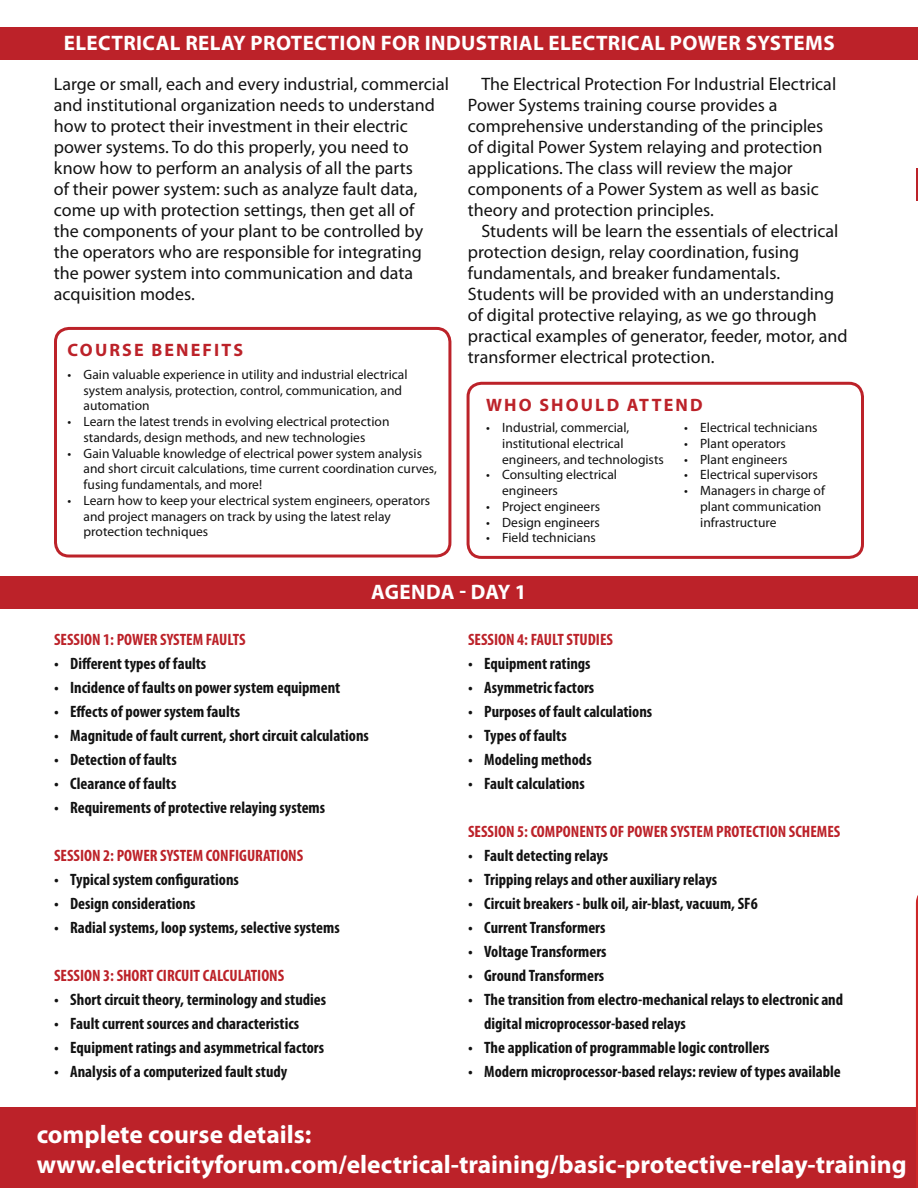
<style>
.page{position:relative;width:918px;height:1188px;background:#fff}
.page>*{position:absolute;margin:0;border:0;box-sizing:border-box;transform-origin:0 0}
.t1{font:700 25.5px/29.7px "Myriad Pro";color:#fff}
.t2{font:700 21px "Myriad Pro";letter-spacing:.02em;color:#fff}
.t3{font:18px/21px "Myriad Pro";color:#121212}
.t4{font:700 18px "Myriad Pro";letter-spacing:.12em;color:#bc2229}
.t5{font:700 condensed 16.5px/24px "Myriad Pro";color:#121212}
.t6{font:700 condensed 16.5px "Myriad Pro";color:#bc2229}
.t7{font:13.5px/15.8px "Myriad Pro";color:#121212}
</style>
<div class="page">
<div style="left:0;top:1107px;width:918px;height:81px;background:#bc2229"></div>
<div style="left:467px;top:382px;width:397px;height:177px;border:3px solid #bc2229;border-radius:14px"></div>
<div style="left:54px;top:327px;width:397px;height:231px;border:3px solid #bc2229;border-radius:14px"></div>
<div style="left:0;top:27px;width:918px;height:32px;background:#bc2229"></div>
<div style="left:0;top:576px;width:918px;height:32px;background:#bc2229"></div>
<hr style="left:917px;top:169px;width:1px;height:32px;background:#bc2229">
<svg style="left:916px;top:895px;width:2px;height:293px"></svg>
<p class="t2" style="left:64px;top:30px;width:25px">Electrical</p>
<p class="t2" style="left:185px;top:30px;width:92px">Relay Protection</p>
<p class="t2" style="left:381px;top:30px;width:64px">For Industrial</p>
<p class="t2" style="left:548px;top:30px;width:25px">Electrical</p>
<p class="t2" style="left:670px;top:30px;width:28px">Power</p>
<p class="t2" style="left:746px;top:30px;width:38px">Systems</p>
<p class="t3" style="left:54px;top:73px;width:397px">Large or small, each and every industrial, commercial and institutional organization needs to understand how to protect their investment in their electric power systems. To do this properly, you need to know how to perform an analysis of all the parts<br>of their power system: such as analyze fault data, come up with protection settings, then get all of<br>the components of your plant to be controlled by the operators who are responsible for integrating the power system into communication and data acquisition modes.</p>
<p class="t3" style="left:468px;top:73px;width:370px;text-indent:14px">The Electrical Protection For Industrial Electrical Power Systems training course provides a comprehensive understanding of the principles of digital Power System relaying and protection applications. The class will review the major components of a Power System as well as basic theory and protection principles.</p>
<p class="t3" style="left:468px;top:220px;width:381px;text-indent:14px">Students will be learn the essentials of electrical protection design, relay coordination, fusing fundamentals, and breaker fundamentals.<br>Students will be provided with an understanding of digital protective relaying, as we go through practical examples of generator, feeder, motor, and transformer electrical protection.</p>
<p class="t4" style="left:68px;top:338px;width:177px">COURSE BENEFITS</p>
<p class="t7" style="left:84px;top:366px;width:325px;text-indent:-16px">• Gain valuable experience in utility and industrial electrical system analysis, protection, control, communication, and automation</p>
<p class="t7" style="left:67px;top:413px;width:324px;text-align:center">• Learn the latest trends in evolving electrical protection standards, design methods, and new technologies</p>
<p class="t7" style="left:84px;top:445px;width:355px;text-indent:-16px">• Gain Valuable knowledge of electrical power system analysis and short circuit calculations, time current coordination curves, fusing fundamentals, and more!</p>
<p class="t7" style="left:84px;top:492px;width:348px;text-indent:-16px">• Learn how to keep your electrical system engineers, operators and project managers on track by using the latest relay protection techniques</p>
<p class="t4" style="left:486px;top:393px;width:94px">who should</p>
<p class="t4" style="left:627px;top:393px;width:14px">attend</p>
<p class="t7" style="left:502px;top:419px;width:163px;text-indent:-16px">• Industrial, commercial, institutional electrical engineers, and technologists</p>
<p class="t7" style="left:502px;top:467px;width:116px;text-indent:-16px">• Consulting electrical engineers</p>
<p class="t7" style="left:486px;top:498px;width:116px">• Project engineers</p>
<p class="t7" style="left:486px;top:514px;width:115px">• Design engineers</p>
<p class="t7" style="left:486px;top:530px;width:111px">• Field technicians</p>
<p class="t7" style="left:684px;top:420px;width:135px">• Electrical technicians</p>
<p class="t7" style="left:684px;top:435px;width:103px">• Plant operators</p>
<p class="t7" style="left:684px;top:451px;width:105px">• Plant engineers</p>
<p class="t7" style="left:684px;top:467px;width:135px">• Electrical supervisors</p>
<p class="t7" style="left:700px;top:483px;width:126px;text-indent:-16px">• Managers in charge of plant communication infrastructure</p>
<p class="t2" style="left:371px;top:579px;width:29px">Agenda</p>
<p class="t2" style="left:459px;top:579px;width:69px">- Day 1</p>
<p class="t6" style="left:54px;top:629px;width:193px">SESSION 1: POWER SYSTEM FAULTS</p>
<p class="t5" style="left:54px;top:651px;width:154px">• Different types of faults</p>
<p class="t5" style="left:54px;top:675px;width:288px">• Incidence of faults on power system equipment</p>
<p class="t5" style="left:54px;top:699px;width:188px">• Effects of power system faults</p>
<p class="t5" style="left:54px;top:723px;width:316px">• Magnitude of fault current, short circuit calculations</p>
<p class="t5" style="left:54px;top:747px;width:124px">• Detection of faults</p>
<p class="t5" style="left:54px;top:771px;width:124px">• Clearance of faults</p>
<p class="t5" style="left:54px;top:795px;width:273px">• Requirements of protective relaying systems</p>
<p class="t6" style="left:54px;top:845px;width:251px">SESSION 2: POWER SYSTEM CONFIGURATIONS</p>
<p class="t5" style="left:54px;top:867px;width:186px">• Typical system configurations</p>
<p class="t5" style="left:54px;top:891px;width:143px">• Design considerations</p>
<p class="t5" style="left:54px;top:915px;width:287px">• Radial systems, loop systems, selective systems</p>
<p class="t6" style="left:54px;top:965px;width:232px">SESSION 3: SHORT CIRCUIT CALCULATIONS</p>
<p class="t5" style="left:54px;top:987px;width:274px">• Short circuit theory, terminology and studies</p>
<p class="t5" style="left:54px;top:1011px;width:247px">• Fault current sources and characteristics</p>
<p class="t5" style="left:54px;top:1035px;width:272px">• Equipment ratings and asymmetrical factors</p>
<p class="t5" style="left:54px;top:1059px;width:235px">• Analysis of a computerized fault study</p>
<p class="t6" style="left:468px;top:629px;width:147px">SESSION 4: FAULT STUDIES</p>
<p class="t5" style="left:468px;top:651px;width:124px">• Equipment ratings</p>
<p class="t5" style="left:468px;top:675px;width:128px">• Asymmetric factors</p>
<p class="t5" style="left:468px;top:699px;width:186px">• Purposes of fault calculations</p>
<p class="t5" style="left:468px;top:723px;width:100px">• Types of faults</p>
<p class="t5" style="left:468px;top:747px;width:125px">• Modeling methods</p>
<p class="t5" style="left:468px;top:771px;width:118px">• Fault calculations</p>
<p class="t6" style="left:468px;top:821px;width:374px">SESSION 5: COMPONENTS OF POWER SYSTEM PROTECTION SCHEMES</p>
<p class="t5" style="left:468px;top:843px;width:142px">• Fault detecting relays</p>
<p class="t5" style="left:468px;top:867px;width:251px">• Tripping relays and other auxiliary relays</p>
<p class="t5" style="left:468px;top:891px;width:291px">• Circuit breakers - bulk oil, air-blast, vacuum, SF6</p>
<p class="t5" style="left:468px;top:915px;width:139px">• Current Transformers</p>
<p class="t5" style="left:468px;top:939px;width:140px">• Voltage Transformers</p>
<p class="t5" style="left:468px;top:963px;width:138px">• Ground Transformers</p>
<p class="t5" style="left:484px;top:987px;width:361px;text-indent:-16px">• The transition from electro-mechanical relays to electronic and digital microprocessor-based relays</p>
<p class="t5" style="left:468px;top:1035px;width:303px">• The application of programmable logic controllers</p>
<p class="t5" style="left:468px;top:1059px;width:374px">• Modern microprocessor-based relays: review of types available</p>
<h1 class="t1" style="left:37px;top:1119px;width:872px">complete course details: www.electricityforum.com/electrical-training/basic-protective-relay-training</h1>
</div>
